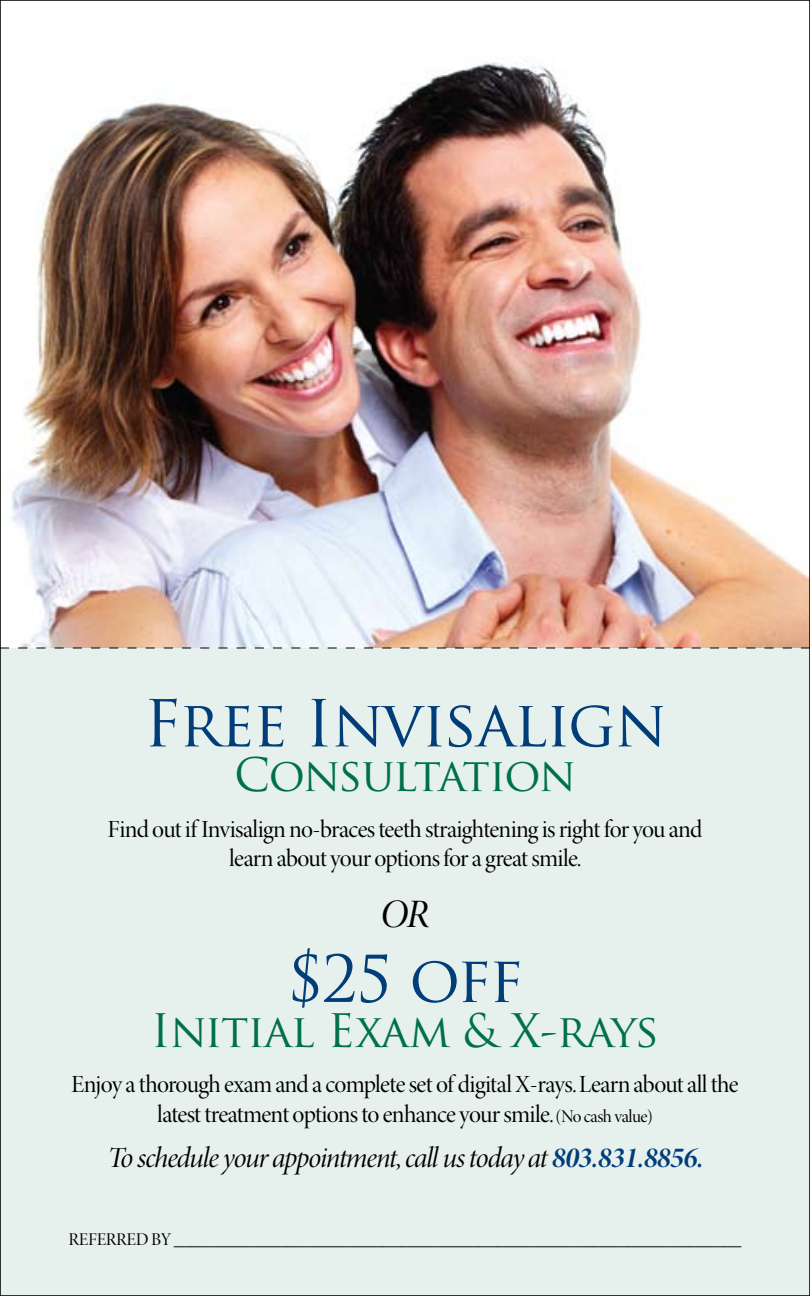
<style>
.page{position:relative;width:810px;height:1296px;background:#fff}
.page>*{position:absolute;margin:0;border:0;box-sizing:border-box;transform-origin:0 0}
.t1{font:63px "Trajan Pro";letter-spacing:-.025em;color:#003d79}
.t2{font:45px "Trajan Pro";letter-spacing:-.025em;color:#00704a}
.t3{font:40.5px "Minion Pro It Disp";color:#000}
.t4{font:29.25px "Minion Pro It Disp";letter-spacing:-.04em;color:#000}
.t5{font:24.75px/29.2px "Minion Pro Disp";letter-spacing:-.03em;color:#000;text-align:center}
.t6{font:18px "Minion Pro Disp";color:#000}
.s1{font-size:18px}
.s2{font-family:"Minion Pro Bold It Disp";color:#003d79}
</style>
<div class="page">
<img style="left:2px;top:62px;width:806px;height:586px">
<div style="left:0;top:648px;width:810px;height:648px;background:#e6f1ed"></div>
<svg style="left:0;top:648px;width:810px;height:1px"></svg>
<h1 class="t1" style="left:143px;top:683px;width:525px">Free Invisalign</h1>
<h2 class="t2" style="left:234px;top:746px;width:343px">Consultation</h2>
<p class="t5" style="left:108px;top:815px;width:596px">Find out if Invisalign no-braces teeth straightening is right for you and learn about your options for a great smile.</p>
<h3 class="t3" style="left:381px;top:890px;width:50px">OR</h3>
<h1 class="t1" style="left:287px;top:939px;width:237px">$25 off</h1>
<h2 class="t2" style="left:151px;top:1002px;width:510px">Initial Exam &amp; X-rays</h2>
<p class="t5" style="left:71px;top:1070px;width:669px">Enjoy a thorough exam and a complete set of digital X-rays. Learn about all the latest treatment options to enhance your smile. <span class="s1">(No cash value)</span></p>
<p class="t4" style="left:108px;top:1140px;width:597px">To schedule your appointment, call us today at <span class="s2">803.831.8856.</span></p>
<p class="t6" style="left:69px;top:1228px;width:22px">Referred</p>
<p class="t6" style="left:151px;top:1228px;width:592px">by _________________________________________________________________</p>
</div>
